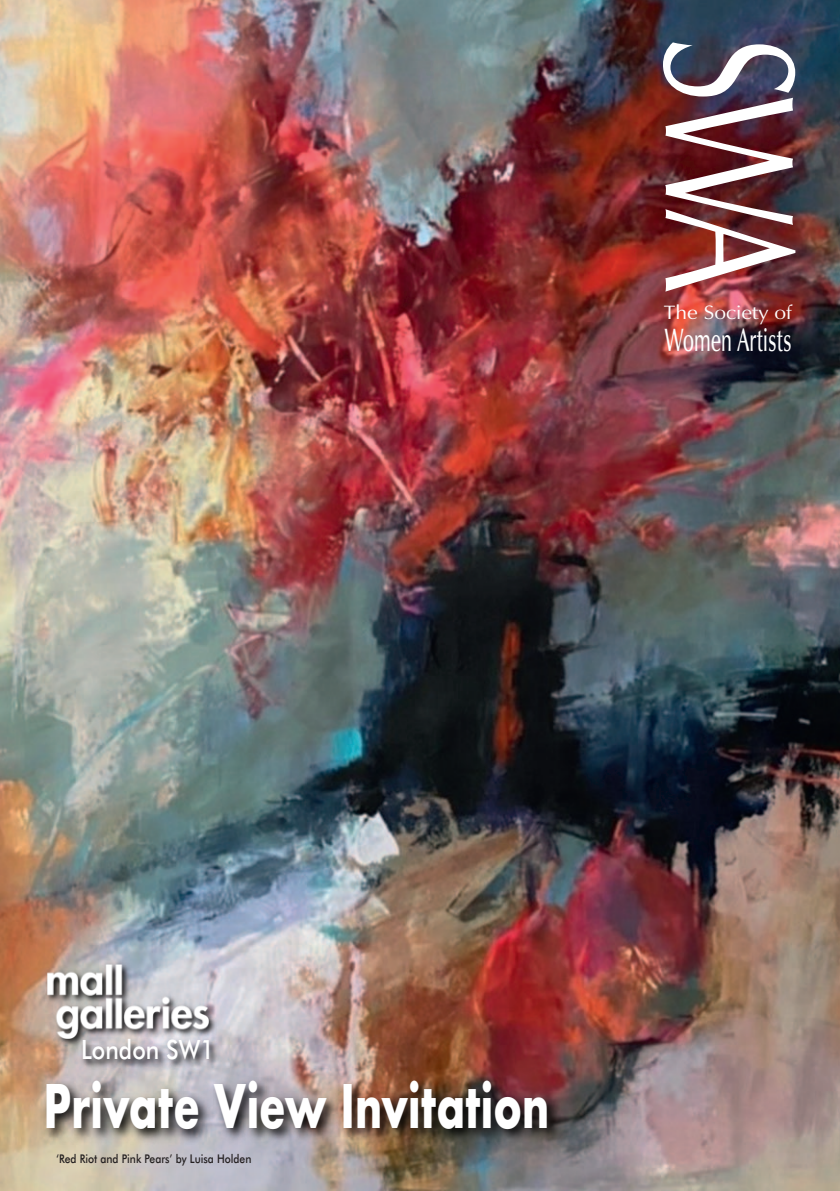
<style>
.page{position:relative;width:840px;height:1191px;background:#fff}
.page>*{position:absolute;margin:0;border:0;box-sizing:border-box;transform-origin:0 0}
.t1{font:186.6px "Zapf Humanist 601 BT";color:#fff;scale:.71 1}
.t2{font:700 58.4px "Futura";color:#fff;scale:.7 1}
.t3{font:600 32.6px "Zapf Humanist 601 BT";letter-spacing:.01em;color:#fff;scale:.6 1}
.t4{font:500 26.6px "Futura BT";color:#fff;scale:.86 1}
.t5{font:19.4px "Zapf Humanist 601 BT";color:#fff;scale:1.1 1}
.t6{font:500 12px "Futura BT";color:#231f20;scale:.86 1}
</style>
<div class="page">
<img style="left:0;top:0;width:839px;height:1191px">
<img style="left:801px;top:508px;width:38px;height:186px">
<img style="left:29px;top:1061px;width:630px;height:130px">
<img style="left:40px;top:957px;width:206px;height:148px">
<img style="left:47px;top:964px;width:161px;height:75px">
<p class="t1" style="left:795px;top:37px;width:361px;rotate:90deg">SWA</p>
<p class="t5" style="left:663px;top:306px;width:118px">The Society of</p>
<p class="t3" style="left:664px;top:329px;width:213px">Women Artists</p>
<p class="t4" style="left:81px;top:1039px;width:156px">London SW1</p>
<p class="t2" style="left:44px;top:1067px;width:723px">Private View Invitation</p>
<p class="t6" style="left:56px;top:1153px;width:228px">‘Red Riot and Pink Pears’ by Luisa Holden</p>
</div>
